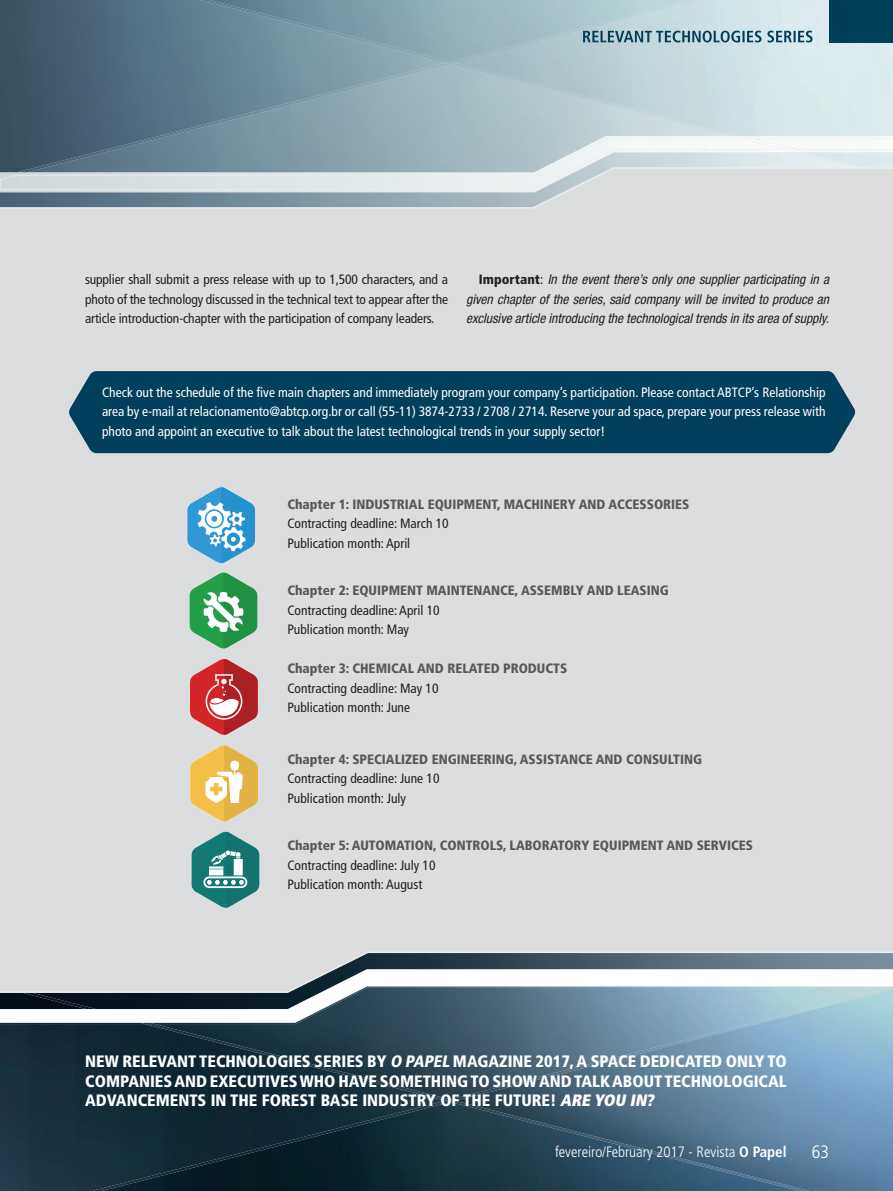
<style>
.page{position:relative;width:893px;height:1191px;background:#fff}
.page>*{position:absolute;margin:0;border:0;box-sizing:border-box;transform-origin:0 0}
.t1{font:300 condensed 18px "Frutiger LT Std";color:#fff}
.t2{font:900 condensed 16.5px/19.5px "Frutiger LT Std";color:#fff;text-align:justify}
.t3{font:300 condensed 15px "Frutiger LT Std";color:#fff}
.t4{font:condensed 13.5px/19.5px "Frutiger LT Std";color:#231f20}
.t5{font:condensed 13.5px/19.5px "Frutiger LT Std";color:#fff;text-align:justify}
.t6{font:900 condensed 13.5px "Frutiger LT Std";color:#57585a}
.t7{font:italic condensed 13.5px/19.5px "Helvetica Neue LT Std";color:#231f20;text-align:justify}
.s1{font-family:"Frutiger LT Std";font-weight:900;font-style:normal}
.s2{font-family:"Frutiger LT Std";font-style:normal}
.s3{font-style:italic}
.s4{font-weight:700}
</style>
<div class="page">
<img style="left:0;top:1024px;width:145px;height:167px">
<img style="left:145px;top:1024px;width:306px;height:76px">
<img style="left:809px;top:1100px;width:84px;height:91px">
<img style="left:92px;top:1100px;width:717px;height:91px">
<img style="left:451px;top:1022px;width:442px;height:78px">
<svg style="left:446px;top:1099px;width:10px;height:3px"></svg>
<img style="left:135px;top:1022px;width:20px;height:2px">
<img style="left:701px;top:0;width:192px;height:136px">
<img style="left:451px;top:63px;width:292px;height:73px">
<img style="left:0;top:0;width:200px;height:137px">
<img style="left:200px;top:0;width:501px;height:63px">
<img style="left:16px;top:63px;width:435px;height:74px">
<svg style="left:446px;top:61px;width:10px;height:3px"></svg>
<img style="left:17px;top:136px;width:716px;height:1px">
<img style="left:733px;top:136px;width:19px;height:1px">
<svg style="left:0;top:137px;width:893px;height:29px"></svg>
<div style="left:0;top:166px;width:893px;height:803px;background:#dcdddf"></div>
<svg style="left:0;top:969px;width:893px;height:53px"></svg>
<div style="left:68px;top:371px;width:788px;height:82px;background:#023f5c"></div>
<svg style="left:187px;top:487px;width:68px;height:76px"></svg>
<svg style="left:189px;top:572px;width:68px;height:76px"></svg>
<svg style="left:190px;top:659px;width:68px;height:76px"></svg>
<svg style="left:190px;top:745px;width:68px;height:76px"></svg>
<svg style="left:191px;top:832px;width:68px;height:75px"></svg>
<div style="left:829px;top:0;width:64px;height:43px;background:#023f5b"></div>
<img style="left:583px;top:31px;width:230px;height:11px">
<svg style="left:257px;top:386px;width:5px;height:11px"></svg>
<p class="t4" style="left:85px;top:270px;width:365px;text-align:justify">supplier shall submit a press release with up to 1,500 characters, and a photo of the technology discussed in the technical text to appear after the article introduction-chapter with the participation of company leaders.</p>
<p class="t7" style="left:466px;top:270px;width:365px;text-indent:13px"><span class="s1">Important</span><span class="s2">:</span> In the event there’s only one supplier participating in a given chapter of the series, said company will be invited to produce an exclusive article introducing the technological trends in its area of supply.</p>
<p class="t5" style="left:102px;top:382px;width:725px">Check out the schedule of the ve main chapters and immediately program your company’s participation. Please contact ABTCP’s Relationship area by e-mail at relacionamento@abtcp.org.br or call (55-11) 3874-2733 / 2708 / 2714. Reserve your ad space, prepare your press release with photo and appoint an executive to talk about the latest technological trends in your supply sector!</p>
<p class="t6" style="left:287px;top:496px;width:404px">Chapter 1: INDUSTRIAL EQUIPMENT, MACHINERY AND ACCESSORIES</p>
<p class="t4" style="left:287px;top:513px;width:163px">Contracting deadline: March 10<br>Publication month: April</p>
<p class="t6" style="left:287px;top:582px;width:383px">Chapter 2: EQUIPMENT MAINTENANCE, ASSEMBLY AND LEASING</p>
<p class="t4" style="left:287px;top:600px;width:154px">Contracting deadline: April 10<br>Publication month: May</p>
<p class="t6" style="left:287px;top:660px;width:281px">Chapter 3: CHEMICAL AND RELATED PRODUCTS</p>
<p class="t4" style="left:287px;top:678px;width:153px">Contracting deadline: May 10<br>Publication month: June</p>
<p class="t6" style="left:287px;top:751px;width:416px">Chapter 4: SPECIALIZED ENGINEERING, ASSISTANCE AND CONSULTING</p>
<p class="t4" style="left:287px;top:769px;width:154px">Contracting deadline: June 10<br>Publication month: July</p>
<p class="t6" style="left:287px;top:837px;width:467px">Chapter 5: AUTOMATION, CONTROLS, LABORATORY EQUIPMENT AND SERVICES</p>
<p class="t4" style="left:287px;top:855px;width:150px">Contracting deadline: July 10<br>Publication month: August</p>
<p class="t2" style="left:85px;top:1051px;width:703px">NEW RELEVANT TECHNOLOGIES SERIES BY <span class="s3">O PAPEL</span> MAGAZINE 2017, A SPACE DEDICATED ONLY TO COMPANIES AND EXECUTIVES WHO HAVE SOMETHING TO SHOW AND TALK ABOUT TECHNOLOGICAL ADVANCEMENTS IN THE FOREST BASE INDUSTRY OF THE FUTURE! <span class="s3">ARE YOU IN?</span></p>
<p class="t3" style="left:555px;top:1142px;width:233px">fevereiro/February 2017 - Revista <span class="s4">O Papel</span></p>
<h1 class="t1" style="left:812px;top:1141px;width:19px">63</h1>
</div>
